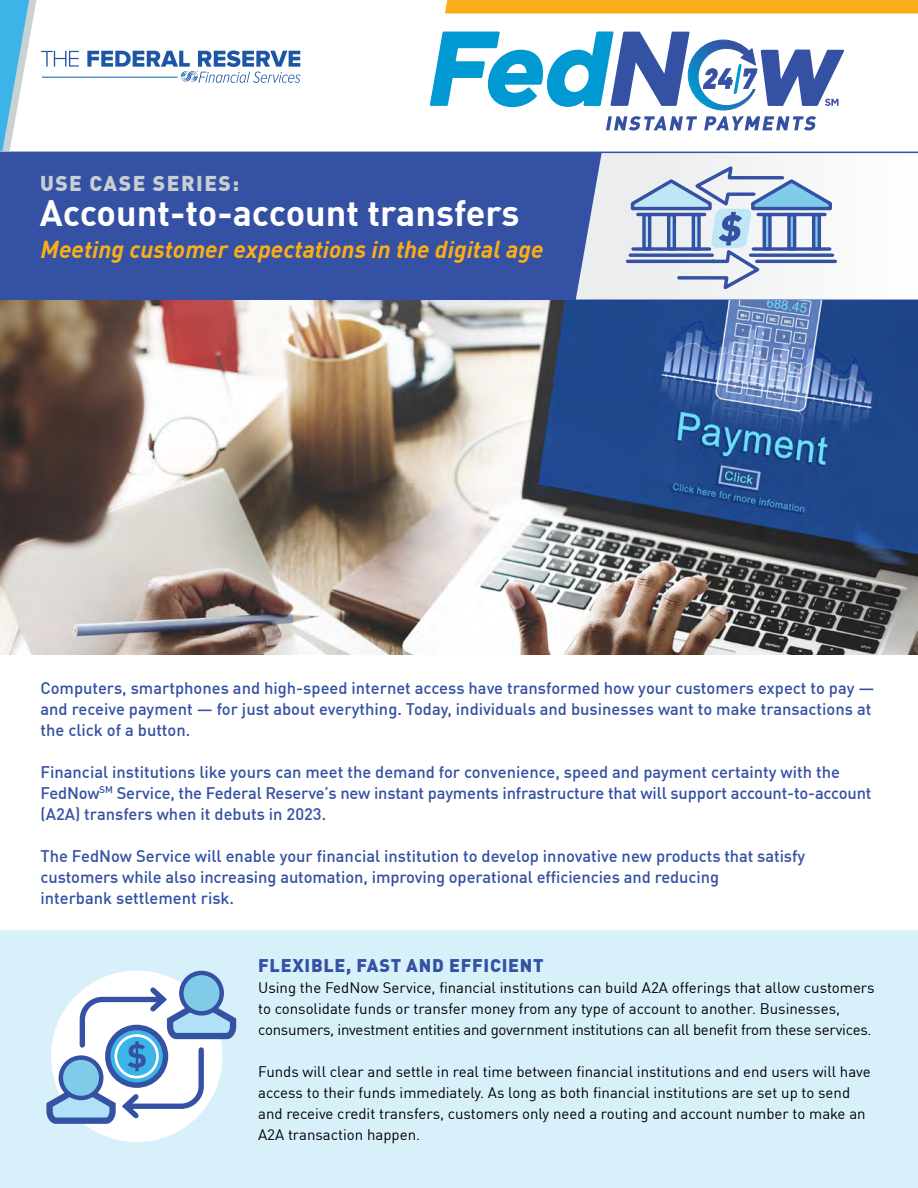
<style>
.page{position:relative;width:918px;height:1188px;background:#fff}
.page>*{position:absolute;margin:0;border:0;box-sizing:border-box;transform-origin:0 0}
.t1{font:700 36px "DINOT";color:#fff}
.t2{font:italic 700 24px "DINOT";color:#fbad18}
.t3{font:900 21px "DINOT";letter-spacing:.07em;color:#c8cfd3}
.t4{font:900 18px "DINOT";letter-spacing:.04em;color:#3551a3}
.t5{font:500 16.5px/21px "DINOT";color:#3551a3}
.t6{font:15px/21px "DINOT";color:#000}
</style>
<div class="page">
<div style="left:565px;top:152px;width:353px;height:148px;background:linear-gradient(to bottom,#f7f8f8,#f7f7f8)"></div>
<div style="left:0;top:931px;width:918px;height:257px;background:#d8f0fa"></div>
<div style="left:0;top:153px;width:602px;height:146px;background:#3551a3"></div>
<hr style="left:757px;top:260px;width:78px;height:3px;background:#3551a3">
<svg style="left:628px;top:162px;width:206px;height:132px"></svg>
<hr style="left:0;top:152px;width:918px;height:1px;background:#3551a3">
<hr style="left:0;top:299px;width:918px;height:2px;background:#3551a3">
<div style="left:51px;top:971px;width:171px;height:171px;background:#fff;border-radius:50%"></div>
<svg style="left:181px;top:973px;width:41px;height:40px"></svg>
<div style="left:179px;top:971px;width:45px;height:45px;border:4px solid #3551a3;border-radius:50%"></div>
<svg style="left:46px;top:982px;width:190px;height:142px"></svg>
<div style="left:61px;top:1058px;width:40px;height:40px;background:#80cce8;border-radius:50%"></div>
<div style="left:59px;top:1055px;width:44px;height:45px;border:4px solid #3551a3;border-radius:50%"></div>
<svg style="left:0;top:0;width:79px;height:151px"></svg>
<svg style="left:87px;top:50px;width:214px;height:33px"></svg>
<hr style="left:42px;top:77px;width:136px;height:1px;background:#0062af">
<svg style="left:429px;top:31px;width:415px;height:99px"></svg>
<svg style="left:445px;top:0;width:473px;height:14px;background:#fbb020"></svg>
<img style="left:0;top:300px;width:918px;height:354px">
<h1 class="t3" style="left:40px;top:167px;width:201px">USE CASE SERIES:</h1>
<h1 class="t1" style="left:40px;top:185px;width:481px">Account-to-account transfers</h1>
<h1 class="t2" style="left:40px;top:231px;width:505px">Meeting customer expectations in the digital age</h1>
<p class="t5" style="left:40px;top:676px;width:836px">Computers, smartphones and high-speed internet access have transformed how your customers expect to pay — and receive payment — for just about everything. Today, individuals and businesses want to make transactions at the click of a button.</p>
<p class="t5" style="left:40px;top:760px;width:833px">Financial institutions like yours can meet the demand for convenience, speed and payment certainty with the<br>FedNow<sup>SM</sup> Service, the Federal Reserve’s new instant payments infrastructure that will support account-to-account (A2A) transfers when it debuts in 2023.</p>
<p class="t5" style="left:40px;top:844px;width:766px">The FedNow Service will enable your financial institution to develop innovative new products that satisfy customers while also increasing automation, improving operational efficiencies and reducing</p>
<p class="t5" style="left:40px;top:886px;width:195px">interbank settlement risk.</p>
<p class="t4" style="left:258px;top:951px;width:287px">FLEXIBLE, FAST AND EFFICIENT</p>
<p class="t6" style="left:258px;top:976px;width:618px">Using the FedNow Service, financial institutions can build A2A offerings that allow customers to consolidate funds or transfer money from any type of account to another. Businesses, consumers, investment entities and government institutions can all benefit from these services.</p>
<p class="t6" style="left:258px;top:1060px;width:614px">Funds will clear and settle in real time between financial institutions and end users will have access to their funds immediately. As long as both financial institutions are set up to send and receive credit transfers, customers only need a routing and account number to make an A2A transaction happen.</p>
</div>
